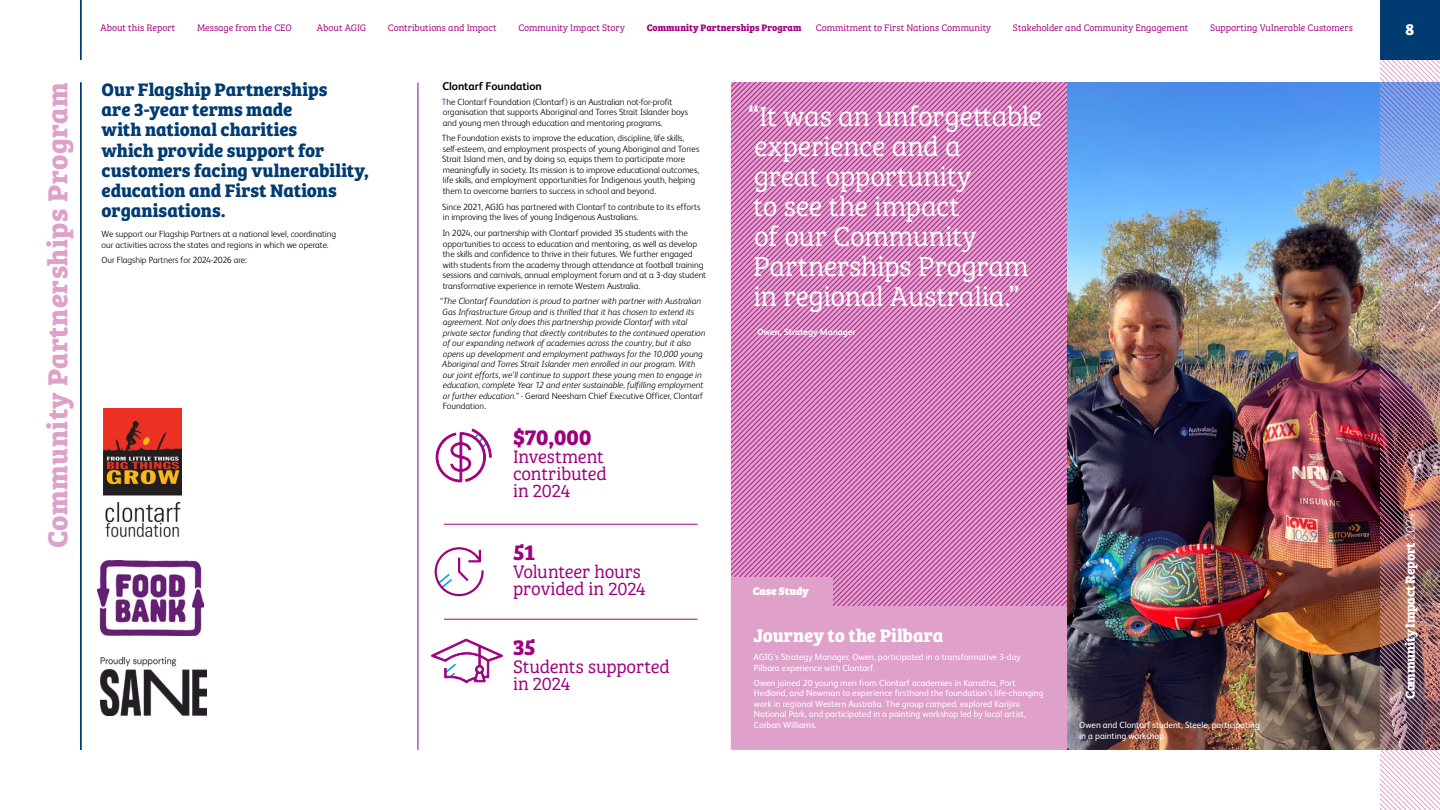
<style>
.page{position:relative;width:1440px;height:810px;background:#fff}
.page>*{position:absolute;margin:0;border:0;box-sizing:border-box;transform-origin:0 0}
.t1{font:28.5px/30px "Bree Serif Lt";letter-spacing:-.01em;color:#fff}
.t2{font:700 28.5px "Bree Serif";letter-spacing:.02em;color:#dfa0c9}
.t3{font:700 22.5px "Bree Serif";letter-spacing:-.01em;color:#9e007e}
.t4{font:700 18.75px/20.2px "Bree Serif";letter-spacing:-.005em;color:#003c71}
.t5{font:18.75px/17.2px "Bree Serif Lt";letter-spacing:-.01em;color:#9e007e}
.t6{font:700 18.75px "Bree Serif";letter-spacing:-.005em;color:#fff}
.t7{font:700 16.5px "Bree Serif";color:#fff}
.t8{font:700 13.5px "Bree Serif";letter-spacing:-.02em;color:#fff}
.t9{font:11.32px "Bree Serif Eb";letter-spacing:-.015em;color:#fff}
.t10{font:700 11.25px "FS Albert";letter-spacing:-.005em;color:#000}
.t11{font:9.75px "Bree Serif Lt";letter-spacing:-.005em;color:#9e007e}
.t12{font:700 9.75px "Bree Serif";color:#9e007e}
.t13{font:300 9px/10.5px "FS Albert";letter-spacing:-.005em;color:#000}
.t14{font:italic 300 9px/10.5px "FS Albert";letter-spacing:-.01em;color:#000}
.t15{font:9px/10.5px "FS Albert";letter-spacing:-.005em;color:#fff}
.t16{font:700 9px "FS Albert";letter-spacing:-.005em;color:#fff}
.s1{color:#003c71}
.s2{font-style:normal}
.s3{font-family:"Bree Serif Th";font-weight:400}
</style>
<div class="page">
<img style="left:1067px;top:82px;width:313px;height:668px">
<img style="left:1380px;top:60px;width:60px;height:750px">
<div style="left:1380px;top:0;width:60px;height:60px;background:#003c71"></div>
<hr style="left:80px;top:82px;width:1px;height:668px;background:#003c71">
<hr style="left:80px;top:0;width:1px;height:60px;background:#003c71">
<hr style="left:418px;top:82px;width:1px;height:668px;background:#9e007e">
<div style="left:102px;top:409px;width:82px;height:129px;background:linear-gradient(to bottom,#fff,#fff)"></div>
<img style="left:104px;top:409px;width:77px;height:129px">
<img style="left:98px;top:560px;width:105px;height:75px">
<svg style="left:100px;top:657px;width:106px;height:59px"></svg>
<img style="left:101px;top:658px;width:105px;height:57px">
<div style="left:731px;top:82px;width:336px;height:668px;background:#dfa0c9"></div>
<svg style="left:731px;top:82px;width:336px;height:523px"></svg>
<div style="left:731px;top:577px;width:102px;height:31px;background:#dfa0c9"></div>
<svg style="left:436px;top:429px;width:56px;height:53px"></svg>
<svg style="left:431px;top:638px;width:72px;height:45px"></svg>
<hr style="left:444px;top:524px;width:254px;height:1px;background:#9e007e">
<hr style="left:444px;top:619px;width:254px;height:1px;background:#9e007e">
<svg style="left:435px;top:547px;width:49px;height:49px"></svg>
<h1 class="t2" style="left:35px;top:548px;width:467px;rotate:-90deg">Community Partnerships Program</h1>
<p class="t11" style="left:101px;top:21px;width:76px">About this Report</p>
<p class="t11" style="left:197px;top:21px;width:96px">Message from the CEO</p>
<p class="t11" style="left:317px;top:21px;width:51px">About AGIG</p>
<p class="t11" style="left:388px;top:21px;width:110px">Contributions and Impact</p>
<p class="t11" style="left:518px;top:21px;width:108px">Community Impact Story</p>
<p class="t12" style="left:647px;top:20px;width:156px">Community Partnerships Program</p>
<p class="t11" style="left:816px;top:21px;width:177px">Commitment to First Nations Community</p>
<p class="t11" style="left:1013px;top:21px;width:177px">Stakeholder and Community Engagement</p>
<p class="t11" style="left:1210px;top:21px;width:144px">Supporting Vulnerable Customers</p>
<h3 class="t4" style="left:102px;top:78px;width:269px">Our Flagship Partnerships<br>are 3-year terms made<br>with national charities<br>which provide support for customers facing vulnerability, education and First Nations organisations.</h3>
<p class="t13" style="left:102px;top:229px;width:236px">We support our Flagship Partners at a national level, coordinating our activities across the states and regions in which we operate.</p>
<p class="t13" style="left:102px;top:255px;width:147px">Our Flagship Partners for 2024-2026 are:</p>
<p class="t10" style="left:443px;top:79px;width:101px">Clontarf Foundation</p>
<p class="t13" style="left:442px;top:96px;width:248px"><span class="s1">T</span>he Clontarf Foundation (Clontarf) is an Australian not-for-profit organisation that supports Aboriginal and Torres Strait Islander boys and young men through education and mentoring programs.</p>
<p class="t13" style="left:442px;top:133px;width:259px">The Foundation exists to improve the education, discipline, life skills, self-esteem, and employment prospects of young Aboriginal and Torres Strait Island men, and by doing so, equips them to participate more meaningfully in society. Its mission is to improve educational outcomes, life skills, and employment opportunities for Indigenous youth, helping them to overcome barriers to success in school and beyond.</p>
<p class="t13" style="left:442px;top:201px;width:260px">Since 2021, AGIG has partnered with Clontarf to contribute to its efforts in improving the lives of young Indigenous Australians.</p>
<p class="t13" style="left:442px;top:228px;width:265px">In 2024, our partnership with Clontarf provided 35 students with the opportunities to access to education and mentoring, as well as develop the skills and confidence to thrive in their futures. We further engaged with students from the academy through attendance at football training sessions and carnivals, annual employment forum and at a 3-day student transformative experience in remote Western Australia.</p>
<p class="t14" style="left:440px;top:296px;width:267px">“The Clontarf Foundation is proud to partner with partner with Australian Gas Infrastructure Group and is thrilled that it has chosen to extend its agreement. Not only does this partnership provide Clontarf with vital private sector funding that directly contributes to the continued operation of our expanding network of academies across the country, but it also opens up development and employment pathways for the 10,000 young Aboriginal and Torres Strait Islander men enrolled in our program. With our joint efforts, we’ll continue to support these young men to engage in education, complete Year 12 and enter sustainable, fulfilling employment or further education.” <span class="s2">- Gerard Neesham Chief Executive Officer, Clontarf Foundation.</span></p>
<h2 class="t3" style="left:513px;top:420px;width:80px">$70,000</h2>
<h3 class="t5" style="left:513px;top:447px;width:95px">Investment contributed in 2024</h3>
<h2 class="t3" style="left:513px;top:535px;width:24px">51</h2>
<h3 class="t5" style="left:513px;top:562px;width:134px">Volunteer hours provided in 2024</h3>
<h2 class="t3" style="left:513px;top:630px;width:24px">35</h2>
<h3 class="t5" style="left:513px;top:657px;width:158px">Students supported in 2024</h3>
<h1 class="t1" style="left:748px;top:99px;width:295px">“It was an unforgettable experience and a<br>great opportunity<br>to see the impact<br>of our Community<br>Partnerships Program in regional Australia.”</h1>
<p class="t16" style="left:758px;top:326px;width:99px">Owen, Strategy Manager</p>
<p class="t9" style="left:753px;top:582px;width:58px">Case Study</p>
<h3 class="t6" style="left:753px;top:621px;width:192px">Journey to the Pilbara</h3>
<p class="t15" style="left:753px;top:652px;width:269px">AGIG’s Strategy Manager, Owen, participated in a transformative 3-day<br>Pilbara experience with Clontarf.</p>
<p class="t15" style="left:754px;top:677px;width:291px">Owen joined 20 young men from Clontarf academies in Karratha, Port Hedland, and Newman to experience firsthand the foundation’s life-changing work in regional Western Australia. The group camped, explored Karijini National Park, and participated in a painting workshop led by local artist, Corban Williams.</p>
<p class="t15" style="left:1079px;top:720px;width:182px">Owen and Clontarf student, Steele, participating in a painting workshop.</p>
<h3 class="t7" style="left:1406px;top:17px;width:10px">8</h3>
<h3 class="t8" style="left:1400px;top:699px;width:188px;rotate:-90deg">Community Impact Report <span class="s3">2024</span></h3>
</div>
